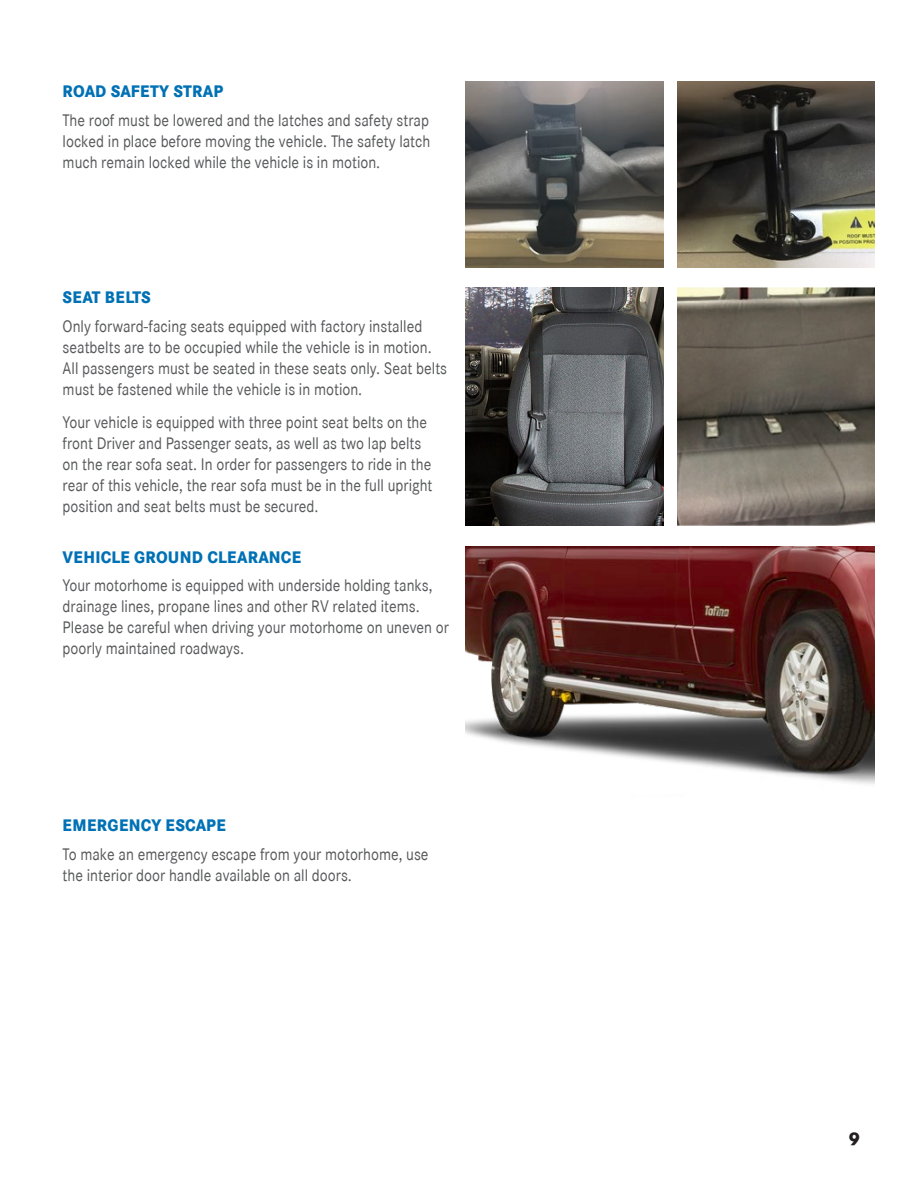
<style>
.page{position:relative;width:918px;height:1188px;background:#fff}
.page>*{position:absolute;margin:0;border:0;box-sizing:border-box;transform-origin:0 0}
.t1{font:800 18px "Corporate SBQ";color:#231f20}
.Indented_H2{font:16.5px/21px "Corporate SBQ";color:#57585a;scale:.9 1}
.Indented_H2-2{font:800 16.5px "Corporate SBQ";letter-spacing:.02em;color:#0071b5;scale:.9 1}
</style>
<div class="page">
<img style="left:466px;top:546px;width:409px;height:238px">
<img style="left:466px;top:81px;width:198px;height:187px">
<img style="left:466px;top:287px;width:198px;height:238px">
<img style="left:677px;top:81px;width:198px;height:187px">
<img style="left:677px;top:287px;width:198px;height:238px">
<p class="Indented_H2-2" style="left:63px;top:81px;width:180px">ROAD SAFETY STRAP</p>
<p class="Indented_H2" style="left:63px;top:110px;width:410px;text-align:justify">The roof must be lowered and the latches and safety strap locked in place before moving the vehicle. The safety latch much remain locked while the vehicle is in motion.</p>
<p class="Indented_H2-2" style="left:63px;top:287px;width:99px">SEAT BELTS</p>
<p class="Indented_H2" style="left:63px;top:316px;width:429px">Only forward-facing seats equipped with factory installed seatbelts are to be occupied while the vehicle is in motion.<br>All passengers must be seated in these seats only. Seat belts must be fastened while the vehicle is in motion.</p>
<p class="Indented_H2" style="left:63px;top:412px;width:413px">Your vehicle is equipped with three point seat belts on the front Driver and Passenger seats, as well as two lap belts on the rear sofa seat. In order for passengers to ride in the rear of this vehicle, the rear sofa must be in the full upright position and seat belts must be secured.</p>
<p class="Indented_H2-2" style="left:63px;top:546px;width:266px">VEHICLE GROUND CLEARANCE</p>
<p class="Indented_H2" style="left:63px;top:575px;width:431px">Your motorhome is equipped with underside holding tanks, drainage lines, propane lines and other RV related items.<br>Please be careful when driving your motorhome on uneven or poorly maintained roadways.</p>
<p class="Indented_H2-2" style="left:63px;top:815px;width:183px">EMERGENCY ESCAPE</p>
<p class="Indented_H2" style="left:63px;top:844px;width:408px">To make an emergency escape from your motorhome, use the interior door handle available on all doors.</p>
<p class="t1" style="left:848px;top:1127px;width:13px">9</p>
</div>
